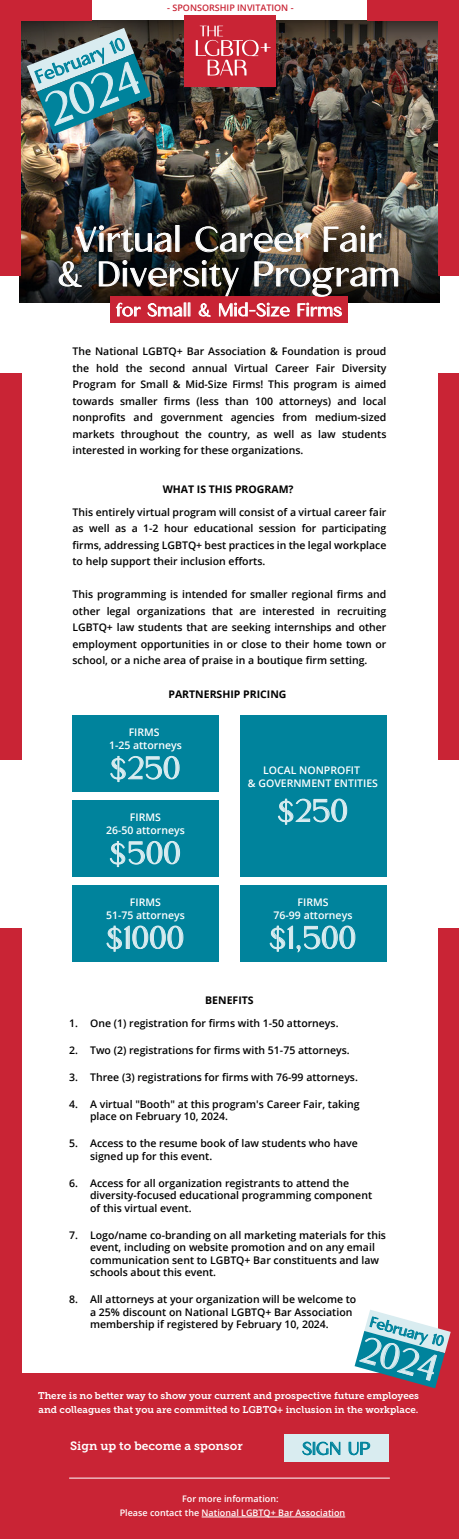
<style>
.page{position:relative;width:459px;height:1539px;background:#fff}
.page>*{position:absolute;margin:0;border:0;box-sizing:border-box;transform-origin:0 0}
.t1{font:45.3px "APOLLO";color:#d9ecf0}
.t2{font:36.15px "APOLLO";color:#d9ecf0}
.t3{font:34.65px/34.6px "APOLLO";letter-spacing:.06em;color:#fff;text-align:center}
.t4{font:31.5px "APOLLO";letter-spacing:.06em;color:#d9ecf0}
.t5{font:17.55px "APOLLO";letter-spacing:.06em;color:#fff}
.t6{font:17.55px "APOLLO";letter-spacing:.06em;color:#00839c}
.t7{font:14.02px "APOLLO";color:#00839c}
.t8{font:12px "Museo Slab 700";color:#fff}
.t9{font:600 10.5px/16.5px "Open Sans";color:#000}
.t10{font:600 10.5px/12.6px "Open Sans";color:#fff;text-align:center}
.t11{font:700 10.5px "Open Sans";color:#000}
.t12{font:9.75px/13.5px "Museo Slab 700";color:#fff}
.t13{font:600 9px/14.2px "Open Sans";color:#fff;text-align:center}
.t14{font:600 9px "Open Sans";color:#c92435}
</style>
<div class="page">
<img style="left:20px;top:132px;width:419px;height:57px">
<img style="left:20px;top:189px;width:419px;height:113px">
<img style="left:20px;top:20px;width:419px;height:112px">
<div style="left:0;top:0;width:92px;height:20px;background:#c92435"></div>
<div style="left:367px;top:0;width:92px;height:20px;background:#c92435"></div>
<div style="left:439px;top:4px;width:20px;height:88px;background:#c92435"></div>
<div style="left:0;top:4px;width:20px;height:88px;background:#c92435"></div>
<div style="left:184px;top:15px;width:91px;height:71px;background:#c92435"></div>
<svg style="left:196px;top:26px;width:75px;height:50px"></svg>
<div style="left:439px;top:373px;width:20px;height:387px;background:#c92435"></div>
<div style="left:0;top:373px;width:21px;height:387px;background:#c92435"></div>
<div style="left:439px;top:929px;width:20px;height:445px;background:#c92435"></div>
<div style="left:0;top:929px;width:21px;height:445px;background:#c92435"></div>
<div style="left:111px;top:296px;width:237px;height:26px;background:#c92435"></div>
<img style="left:58px;top:224px;width:341px;height:94px">
<div style="left:0;top:92px;width:20px;height:184px;background:#c92435"></div>
<div style="left:439px;top:89px;width:20px;height:187px;background:#c92435"></div>
<div style="left:240px;top:715px;width:146px;height:161px;background:#00839c"></div>
<div style="left:0;top:1374px;width:459px;height:165px;background:#c92435"></div>
<hr style="left:202px;top:1517px;width:143px;height:1px;background:#fff">
<div style="left:72px;top:715px;width:147px;height:76px;background:#00839c"></div>
<div style="left:72px;top:800px;width:147px;height:76px;background:#00839c"></div>
<div style="left:72px;top:885px;width:147px;height:77px;background:#00839c"></div>
<hr style="left:69px;top:1478px;width:321px;height:1px;background:#fff">
<svg style="left:106px;top:755px;width:78px;height:197px"></svg>
<div style="left:285px;top:1434px;width:104px;height:28px;background:#d9ecf0"></div>
<svg style="left:302px;top:1442px;width:38px;height:13px"></svg>
<svg style="left:349px;top:1442px;width:21px;height:13px"></svg>
<svg style="left:355px;top:1310px;width:96px;height:78px"></svg>
<img style="left:27px;top:28px;width:124px;height:106px">
<div style="left:240px;top:885px;width:146px;height:77px;background:#00839c"></div>
<svg style="left:269px;top:798px;width:87px;height:155px"></svg>
<h3 class="t6" style="left:32px;top:67px;width:96px;rotate:-21deg">February 10</h3>
<h1 class="t1" style="left:39px;top:84px;width:94px;rotate:-21deg">2024</h1>
<p class="t14" style="left:167px;top:2px;width:128px">- SPONSORSHIP INVITATION -</p>
<h3 class="t3" style="left:58px;top:222px;width:343px">Virtual Career Fair<br>&amp; Diversity Program</h3>
<h3 class="t5" style="left:116px;top:299px;width:227px">for Small &amp; Mid-Size Firms</h3>
<p class="t9" style="left:73px;top:343px;width:315px;text-align:justify">The National LGBTQ+ Bar Association &amp; Foundation is proud the hold the second annual Virtual Career Fair Diversity Program for Small &amp; Mid-Size Firms! This program is aimed towards smaller firms (less than 100 attorneys) and local nonprofits and government agencies from medium-sized markets throughout the country, as well as law students interested in working for these organizations.</p>
<p class="t11" style="left:163px;top:481px;width:132px">WHAT IS THIS PROGRAM?</p>
<p class="t9" style="left:73px;top:504px;width:315px;text-align:justify">This entirely virtual program will consist of a virtual career fair as well as a 1-2 hour educational session for participating firms, addressing LGBTQ+ best practices in the legal workplace to help support their inclusion efforts.</p>
<p class="t9" style="left:73px;top:586px;width:315px;text-align:justify">This programming is intended for smaller regional firms and other legal organizations that are interested in recruiting LGBTQ+ law students that are seeking internships and other employment opportunities in or close to their home town or school, or a niche area of praise in a boutique firm setting.</p>
<p class="t11" style="left:168px;top:687px;width:120px">PARTNERSHIP PRICING</p>
<p class="t10" style="left:129px;top:726px;width:32px">FIRMS</p>
<p class="t10" style="left:109px;top:738px;width:74px">1-25 attorneys</p>
<h3 class="t4" style="left:110px;top:748px;width:71px">$250</h3>
<p class="t10" style="left:106px;top:811px;width:80px">FIRMS<br>26-50 attorneys</p>
<h3 class="t4" style="left:109px;top:833px;width:72px">$500</h3>
<p class="t10" style="left:106px;top:896px;width:80px">FIRMS<br>51-75 attorneys</p>
<h3 class="t4" style="left:106px;top:918px;width:79px">$1000</h3>
<p class="t10" style="left:248px;top:764px;width:132px">LOCAL NONPROFIT<br>&amp; GOVERNMENT ENTITIES</p>
<h3 class="t4" style="left:277px;top:791px;width:71px">$250</h3>
<p class="t10" style="left:274px;top:896px;width:80px">FIRMS<br>76-99 attorneys</p>
<h3 class="t4" style="left:269px;top:918px;width:88px">$1,500</h3>
<p class="t11" style="left:205px;top:993px;width:50px">BENEFITS</p>
<p class="t9" style="left:69px;top:1015px;width:271px">1. One (1) registration for firms with 1-50 attorneys.</p>
<p class="t9" style="left:69px;top:1042px;width:282px">2. Two (2) registrations for firms with 51-75 attorneys.</p>
<p class="t9" style="left:69px;top:1068px;width:290px">3. Three (3) registrations for firms with 76-99 attorneys.</p>
<p class="t9" style="left:90px;top:1097px;width:271px;line-height:12.6px;text-indent:-21px">4. A virtual "Booth" at this program's Career Fair, taking place on February 10, 2024.</p>
<p class="t9" style="left:90px;top:1137px;width:269px;line-height:12.6px;text-indent:-21px">5. Access to the resume book of law students who have signed up for this event.</p>
<p class="t9" style="left:90px;top:1176px;width:284px;line-height:12.6px;text-indent:-21px">6. Access for all organization registrants to attend the diversity-focused educational programming component of this virtual event.</p>
<p class="t9" style="left:90px;top:1228px;width:297px;line-height:12.6px;text-indent:-21px">7. Logo/name co-branding on all marketing materials for this event, including on website promotion and on any email communication sent to LGBTQ+ Bar constituents and law schools about this event.</p>
<p class="t9" style="left:90px;top:1293px;width:268px;line-height:12.6px;text-indent:-21px">8. All attorneys at your organization will be welcome to a 25% discount on National LGBTQ+ Bar Association membership if registered by February 10, 2024.</p>
<h3 class="t7" style="left:373px;top:1313px;width:77px;rotate:15deg">February 10</h3>
<h2 class="t2" style="left:369px;top:1327px;width:76px;rotate:15deg">2024</h2>
<p class="t12" style="left:38px;top:1389px;width:382px">There is no better way to show your current and prospective future employees and colleagues that you are committed to LGBTQ+ inclusion in the workplace.</p>
<p class="t8" style="left:70px;top:1439px;width:174px">Sign up to become a sponsor</p>
<h3 class="t6" style="left:303px;top:1437px;width:69px">SIGN UP</h3>
<p class="t13" style="left:120px;top:1491px;width:227px">For more information:<br>Please contact the National LGBTQ+ Bar Association</p>
</div>
